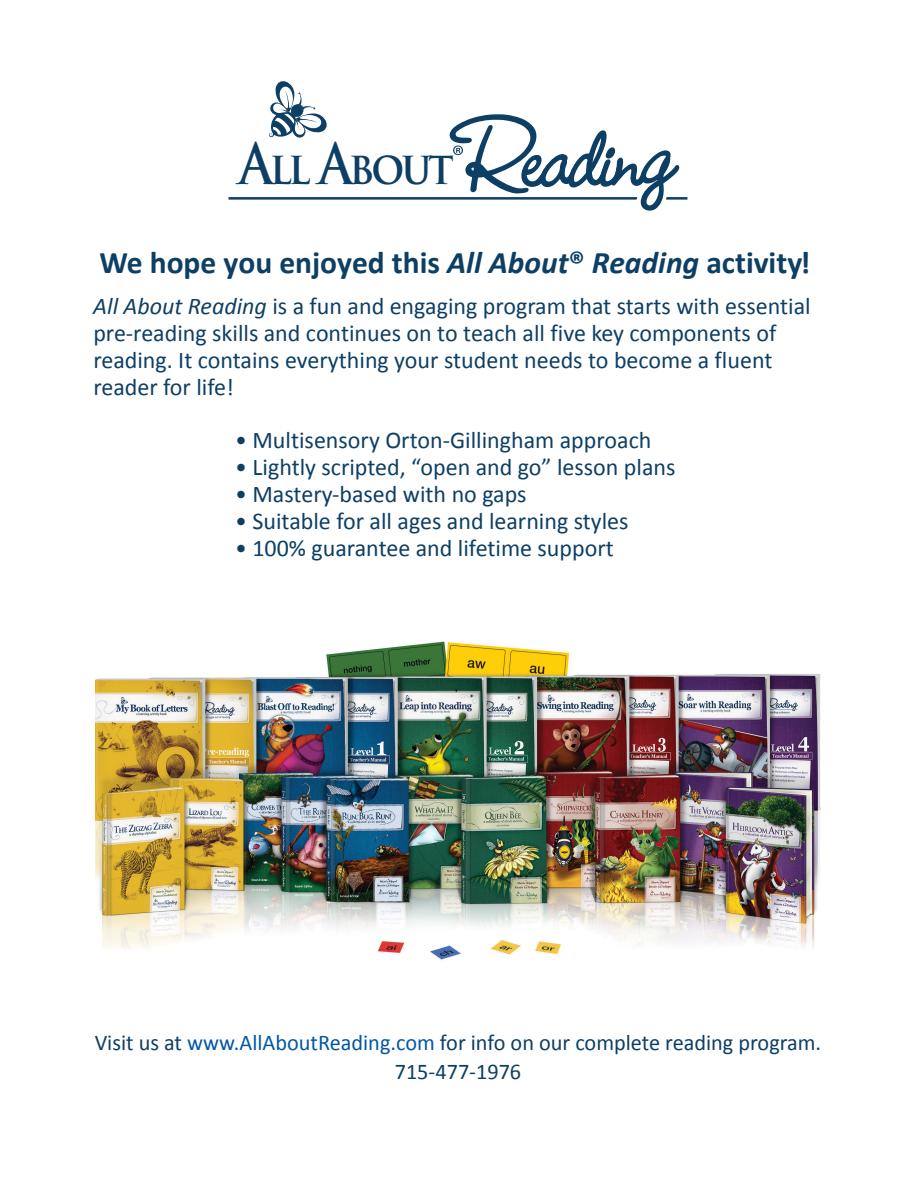
<style>
.page{position:relative;width:918px;height:1188px;background:#fff}
.page>*{position:absolute;margin:0;border:0;box-sizing:border-box;transform-origin:0 0}
.t1{font:700 44.25px "Trajan Pro";letter-spacing:-.08em;color:#0d3f65;scale:.9 1}
.t2{font:700 31.5px "Calibri";color:#0d3f65}
.t3{font:24px/27px "Calibri";color:#0d3f65}
.t4{font:22.5px/28.5px "Calibri";color:#0d3f65;text-align:center}
.s1{font-size:55.05px}
.s2{font-style:italic}
.s3{color:#0456a5}
</style>
<div class="page">
<img style="left:96px;top:641px;width:724px;height:319px">
<svg style="left:229px;top:81px;width:458px;height:130px"></svg>
<p class="t1" style="left:239px;top:140px;width:240px"><span class="s1">A</span>ll <span class="s1">A</span>bout</p>
<p class="t2" style="left:99px;top:243px;width:713px">We hope you enjoyed this <span class="s2">All About</span>® <span class="s2">Reading</span> activity!</p>
<p class="t3" style="left:93px;top:292px;width:719px"><span class="s2">All About Reading</span> is a fun and engaging program that starts with essential pre-reading skills and continues on to teach all five key components of reading. It contains everything your student needs to become a fluent reader for life!</p>
<p class="t3" style="left:235px;top:427px;width:418px">• Multisensory Orton-Gillingham approach</p>
<p class="t3" style="left:235px;top:454px;width:442px">• Lightly scripted, “open and go” lesson plans</p>
<p class="t3" style="left:235px;top:481px;width:293px">• Mastery-based with no gaps</p>
<p class="t3" style="left:235px;top:508px;width:395px">• Suitable for all ages and learning styles</p>
<p class="t3" style="left:235px;top:535px;width:380px">• 100% guarantee and lifetime support</p>
<p class="t4" style="left:95px;top:1028px;width:728px">Visit us at <span class="s3">www.AllAboutReading.com</span> for info on our complete reading program.<br>715-477-1976</p>
</div>
